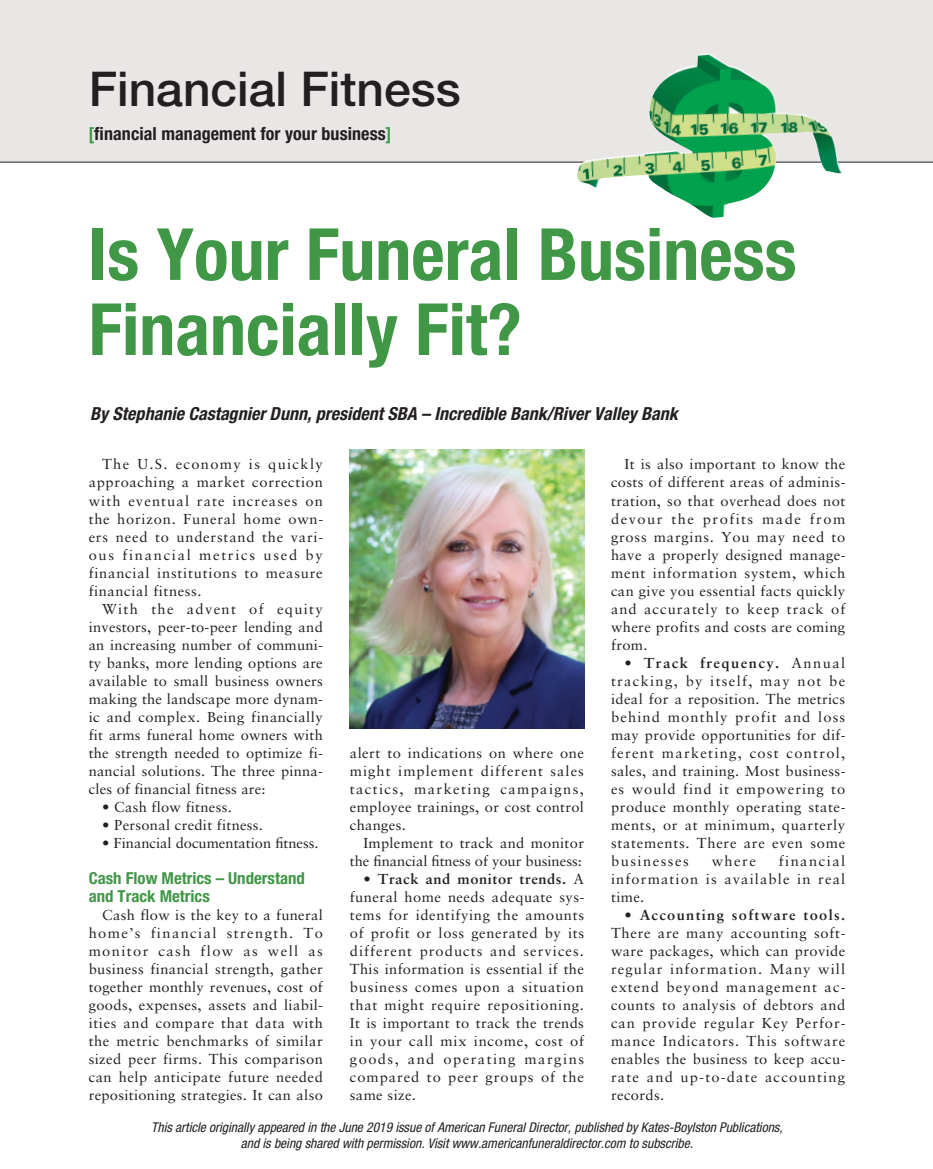
<style>
.page{position:relative;width:933px;height:1169px;background:#fff}
.page>*{position:absolute;margin:0;border:0;box-sizing:border-box;transform-origin:0 0}
.t1{font:700 condensed 72px/75px "Helvetica Neue LT Std";color:#409746}
.t2{font:500 48px "Helvetica Neue LT Std";color:#231f20}
.t3{font:italic 700 condensed 18px "Helvetica Neue LT Std";color:#231f20}
.t4{font:700 condensed 18px "Helvetica Neue LT Std";letter-spacing:.005em;color:#231f20}
.t5{font:700 condensed 16.5px/18px "Helvetica Neue LT Std";color:#409746}
.t6{font:14.4px/18px "Sabon LT Std";letter-spacing:.025em;color:#231f20;text-align:justify}
.t7{font:14.4px/18px "Sabon LT Std";color:#231f20;text-align:right}
.t8{font:700 14.4px "Sabon LT Std";letter-spacing:.09em;color:#231f20}
.t9{font:italic condensed 13.5px/16.2px "Helvetica Neue LT Std";color:#231f20;text-align:center}
.s1{color:#409746}
.s2{font-weight:700}
</style>
<div class="page">
<div style="left:1px;top:0;width:931px;height:162px;background:#e8e7e6"></div>
<hr style="left:1px;top:162px;width:931px;height:1px;background:#231f20">
<img style="left:577px;top:53px;width:266px;height:165px">
<img style="left:350px;top:449px;width:234px;height:279px">
<h2 class="t2" style="left:89px;top:72px;width:373px">Financial Fitness</h2>
<p class="t4" style="left:88px;top:127px;width:304px"><span class="s1">[</span>financial management for your business<span class="s1">]</span></p>
<h1 class="t1" style="left:89px;top:223px;width:709px">Is Your Funeral Business<br>Financially Fit?</h1>
<p class="t3" style="left:90px;top:407px;width:588px">By Stephanie Castagnier Dunn, president SBA – Incredible Bank/River Valley Bank</p>
<p class="t6" style="left:89px;top:456px;width:236px;text-indent:13px">The U.S. economy is quickly approaching a market correction with eventual rate increases on the horizon. Funeral home own&shy;ers need to understand the vari&shy;ous financial metrics used by financial institutions to measure financial fitness.</p>
<p class="t6" style="left:89px;top:600px;width:236px;text-indent:14px">With the advent of equity investors, peer-to-peer lending and an increasing number of communi&shy;ty banks, more lending options are available to small business owners making the landscape more dynam&shy;ic and complex. Being financially fit arms funeral home owners with the strength needed to optimize fi&shy;nancial solutions. The three pinna&shy;cles of financial fitness are:</p>
<p class="t6" style="left:102px;top:798px;width:131px">• Cash flow fitness.</p>
<p class="t6" style="left:102px;top:816px;width:162px">• Personal credit fitness.</p>
<p class="t7" style="left:102px;top:834px;width:218px">• Financial documentation fitness.</p>
<p class="t5" style="left:89px;top:870px;width:218px">Cash Flow Metrics – Understand and Track Metrics</p>
<p class="t6" style="left:89px;top:906px;width:236px;text-indent:13px">Cash flow is the key to a funeral home’s financial strength. To monitor cash flow as well as business financial strength, gather together monthly revenues, cost of goods, expenses, assets and liabil&shy;ities and compare that data with the metric benchmarks of similar sized peer firms. This comparison can help anticipate future needed repositioning strategies. It can also</p>
<p class="t6" style="left:350px;top:744px;width:236px">alert to indications on where one might implement different sales tactics, marketing campaigns, employee trainings, or cost control changes.</p>
<p class="t7" style="left:350px;top:834px;width:236px">Implement to track and monitor the financial fitness of your business:</p>
<p class="t6" style="left:350px;top:870px;width:236px;text-indent:13px">• <span class="s2">Track and monitor trends.</span> A funeral home needs adequate sys&shy;tems for identifying the amounts of profit or loss generated by its different products and services.<br>This information is essential if the business comes upon a situation that might require repositioning.<br>It is important to track the trends in your call mix income, cost of goods, and operating margins compared to peer groups of the same size.</p>
<p class="t6" style="left:611px;top:456px;width:236px;text-indent:13px">It is also important to know the costs of different areas of adminis&shy;tration, so that overhead does not devour the profits made from gross margins. You may need to have a properly designed manage&shy;ment information system, which can give you essential facts quickly and accurately to keep track of where profits and costs are coming from.</p>
<p class="t6" style="left:611px;top:654px;width:236px;text-indent:13px"><span class="s2">• Track frequency.</span> Annual tracking, by itself, may not be ideal for a reposition. The metrics behind monthly profit and loss may provide opportunities for dif&shy;ferent marketing, cost control, sales, and training. Most business&shy;es would find it empowering to produce monthly operating state&shy;ments, or at minimum, quarterly statements. There are even some businesses</p>
<p class="t6" style="left:611px;top:852px;width:236px;text-indent:168px">financial information is available in real time.</p>
<p class="t8" style="left:624px;top:908px;width:222px">• Accounting software tools.</p>
<p class="t6" style="left:611px;top:924px;width:236px">There are many accounting soft&shy;ware packages, which can provide regular information. Many will extend beyond management ac&shy;counts to analysis of debtors and can provide regular Key Perfor&shy;mance Indicators. This software enables the business to keep accu&shy;rate and up-to-date accounting records.</p>
<p class="t6" style="left:711px;top:852px;width:46px">where</p>
<p class="t9" style="left:151px;top:1119px;width:633px">This article originally appeared in the June 2019 issue of American Funeral Director, published by Kates-Boylston Publications, and is being shared with permission. Visit www.americanfuneraldirector.com to subscribe.</p>
</div>
